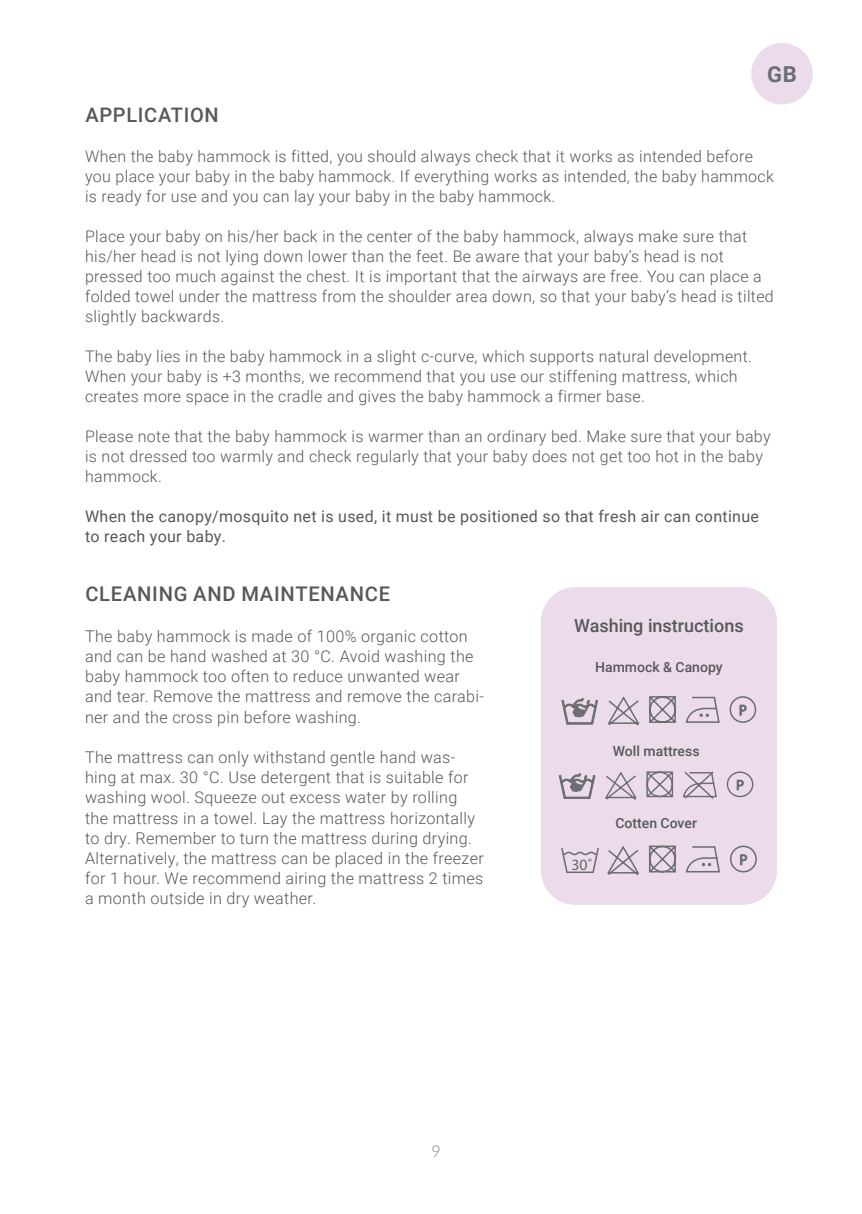
<style>
.page{position:relative;width:862px;height:1214px;background:#fff}
.page>*{position:absolute;margin:0;border:0;box-sizing:border-box;transform-origin:0 0}
.t1{font:700 22px "Roboto";color:#6c6d70}
.t2{font:500 20.2px "Roboto";letter-spacing:.035em;color:#57585a}
.t3{font:500 20px "Roboto";letter-spacing:.035em;color:#57585a}
.t4{font:500 18px "Roboto";color:#57585a}
.t5{font:300 16.2px/20.2px "Roboto";letter-spacing:.02em;color:#57585a}
.t6{font:300 16px/20px "Roboto";letter-spacing:.02em;color:#57585a}
.t7{font:16px/20px "Roboto";letter-spacing:.02em;color:#57585a}
.t8{font:300 16px "Lato";color:#808285}
.t9{font:15.8px "Myriad Pro";color:#666969}
.t10{font:15px "Myriad Pro";color:#666969}
.t11{font:14.8px "Myriad Pro";color:#666969}
.t12{font:14.4px "Myriad Pro";color:#666969;scale:1.04 1}
.t13{font:500 14px "Roboto";color:#57585a}
</style>
<div class="page">
<div style="left:541px;top:587px;width:236px;height:317px;background:#ecdceb;border-radius:34px"></div>
<div style="left:751px;top:43px;width:62px;height:61px;background:#ecdceb;border-radius:50%"></div>
<div style="left:729px;top:696px;width:27px;height:26px;border:2px solid #6c6d70;border-radius:50%"></div>
<svg style="left:649px;top:696px;width:27px;height:27px"></svg>
<svg style="left:607px;top:696px;width:33px;height:30px"></svg>
<svg style="left:561px;top:698px;width:37px;height:26px"></svg>
<div style="left:727px;top:771px;width:26px;height:26px;border:1px solid #6c6d70;border-radius:50%"></div>
<svg style="left:646px;top:771px;width:28px;height:27px"></svg>
<svg style="left:605px;top:772px;width:32px;height:28px"></svg>
<svg style="left:559px;top:773px;width:36px;height:25px"></svg>
<svg style="left:683px;top:771px;width:34px;height:28px"></svg>
<svg style="left:685px;top:696px;width:35px;height:27px"></svg>
<svg style="left:561px;top:848px;width:38px;height:25px"></svg>
<div style="left:730px;top:845px;width:27px;height:27px;border:2px solid #6c6d70;border-radius:50%"></div>
<svg style="left:649px;top:845px;width:27px;height:28px"></svg>
<svg style="left:607px;top:846px;width:32px;height:30px"></svg>
<svg style="left:685px;top:846px;width:35px;height:27px"></svg>
<h1 class="t1" style="left:767px;top:59px;width:31px">GB</h1>
<p class="t3" style="left:85px;top:101px;width:135px">APPLICATION</p>
<p class="t6" style="left:85px;top:146px;width:690px">When the baby hammock is fitted, you should always check that it works as intended before you place your baby in the baby hammock. If everything works as intended, the baby hammock is ready for use and you can lay your baby in the baby hammock.</p>
<p class="t6" style="left:85px;top:226px;width:690px">Place your baby on his/her back in the center of the baby hammock, always make sure that his/her head is not lying down lower than the feet. Be aware that your baby’s head is not pressed too much against the chest. It is important that the airways are free. You can place a folded towel under the mattress from the shoulder area down, so that your baby’s head is tilted slightly backwards.</p>
<p class="t6" style="left:85px;top:346px;width:668px">The baby lies in the baby hammock in a slight c-curve, which supports natural development.<br>When your baby is +3 months, we recommend that you use our stiffening mattress, which creates more space in the cradle and gives the baby hammock a firmer base.</p>
<p class="t6" style="left:85px;top:426px;width:687px">Please note that the baby hammock is warmer than an ordinary bed. Make sure that your baby is not dressed too warmly and check regularly that your baby does not get too hot in the baby hammock.</p>
<p class="t7" style="left:85px;top:506px;width:675px">When the canopy/mosquito net is used, it must be positioned so that fresh air can continue to reach your baby.</p>
<p class="t2" style="left:85px;top:580px;width:306px">CLEANING AND MAINTENANCE</p>
<p class="t5" style="left:85px;top:625px;width:400px">The baby hammock is made of 100% organic cotton and can be hand washed at 30 °C. Avoid washing the baby hammock too often to reduce unwanted wear and tear. Remove the mattress and remove the carabi&shy;ner and the cross pin before washing.</p>
<p class="t5" style="left:85px;top:746px;width:400px">The mattress can only withstand gentle hand was&shy;hing at max. 30 °C. Use detergent that is suitable for washing wool. Squeeze out excess water by rolling the mattress in a towel. Lay the mattress horizontally to dry. Remember to turn the mattress during drying.<br>Alternatively, the mattress can be placed in the freezer for 1 hour. We recommend airing the mattress 2 times a month outside in dry weather.</p>
<p class="t4" style="left:574px;top:613px;width:171px">Washing instructions</p>
<p class="t13" style="left:595px;top:657px;width:129px">Hammock &amp; Canopy</p>
<p class="t13" style="left:613px;top:740px;width:88px">Woll mattress</p>
<p class="t13" style="left:615px;top:813px;width:83px">Cotten Cover</p>
<p class="t11" style="left:739px;top:701px;width:9px">P</p>
<p class="t12" style="left:736px;top:776px;width:9px">P</p>
<p class="t9" style="left:571px;top:854px;width:22px">30˚</p>
<p class="t10" style="left:739px;top:850px;width:9px">P</p>
<p class="t8" style="left:431px;top:1141px;width:11px">9</p>
</div>
